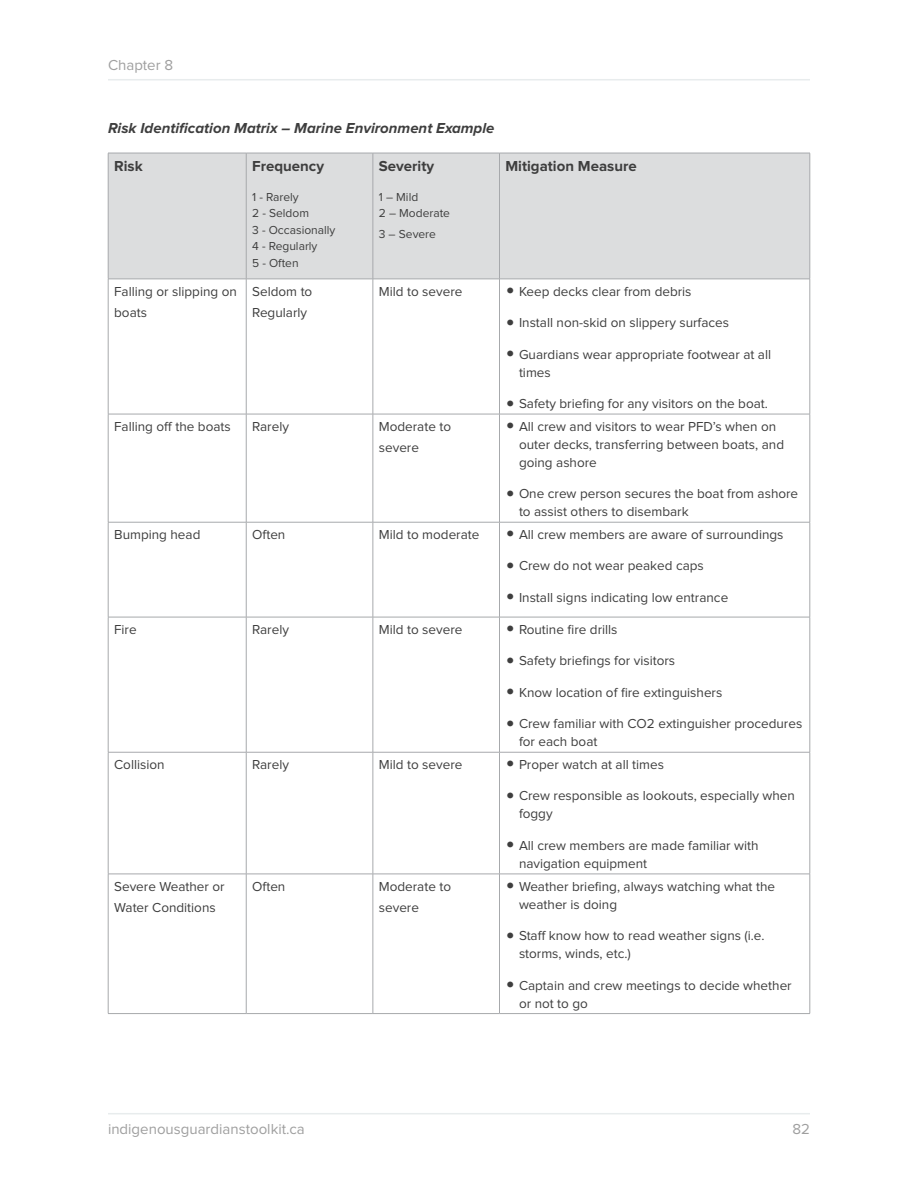
<style>
.page{position:relative;width:918px;height:1188px;background:#fff}
.page>*{position:absolute;margin:0;border:0;box-sizing:border-box;transform-origin:0 0}
.t1{font:italic 700 15px "Proxima Nova";color:#3e3e3e}
.t2{font:15px "Proxima Nova";color:#9f9f9f}
.t3{font:700 15px "Proxima Nova";color:#3e3e3e}
.t4{font:13.5px/18px "Proxima Nova";color:#3e3e3e}
.t5{font:12px/16.5px "Proxima Nova";color:#3e3e3e}
.s1{font-size:27px}
</style>
<div class="page">
<hr style="left:108px;top:79px;width:702px;height:1px;background:#e8eced">
<hr style="left:108px;top:1113px;width:702px;height:1px;background:#e8eced">
<div style="left:109px;top:154px;width:701px;height:125px;background:#dcddde"></div>
<hr style="left:108px;top:153px;width:138px;height:1px;background:#a7a9ac">
<hr style="left:108px;top:153px;width:1px;height:126px;background:#a7a9ac">
<hr style="left:246px;top:153px;width:127px;height:1px;background:#a7a9ac">
<hr style="left:246px;top:153px;width:1px;height:126px;background:#a7a9ac">
<hr style="left:373px;top:153px;width:127px;height:1px;background:#a7a9ac">
<hr style="left:373px;top:153px;width:1px;height:126px;background:#a7a9ac">
<hr style="left:500px;top:153px;width:310px;height:1px;background:#a7a9ac">
<hr style="left:499px;top:153px;width:1px;height:126px;background:#a7a9ac">
<hr style="left:810px;top:153px;width:1px;height:126px;background:#a7a9ac">
<hr style="left:108px;top:279px;width:138px;height:1px;background:#a7a9ac">
<hr style="left:108px;top:279px;width:1px;height:135px;background:#a7a9ac">
<hr style="left:246px;top:279px;width:127px;height:1px;background:#a7a9ac">
<hr style="left:246px;top:279px;width:1px;height:135px;background:#a7a9ac">
<hr style="left:373px;top:279px;width:127px;height:1px;background:#a7a9ac">
<hr style="left:373px;top:279px;width:1px;height:135px;background:#a7a9ac">
<hr style="left:500px;top:279px;width:310px;height:1px;background:#a7a9ac">
<hr style="left:499px;top:279px;width:1px;height:135px;background:#a7a9ac">
<hr style="left:810px;top:279px;width:1px;height:135px;background:#a7a9ac">
<hr style="left:108px;top:414px;width:138px;height:1px;background:#a7a9ac">
<hr style="left:108px;top:414px;width:1px;height:108px;background:#a7a9ac">
<hr style="left:246px;top:414px;width:127px;height:1px;background:#a7a9ac">
<hr style="left:246px;top:414px;width:1px;height:108px;background:#a7a9ac">
<hr style="left:373px;top:414px;width:127px;height:1px;background:#a7a9ac">
<hr style="left:373px;top:414px;width:1px;height:108px;background:#a7a9ac">
<hr style="left:500px;top:414px;width:310px;height:1px;background:#a7a9ac">
<hr style="left:499px;top:414px;width:1px;height:108px;background:#a7a9ac">
<hr style="left:810px;top:414px;width:1px;height:108px;background:#a7a9ac">
<hr style="left:108px;top:522px;width:138px;height:1px;background:#a7a9ac">
<hr style="left:108px;top:522px;width:1px;height:95px;background:#a7a9ac">
<hr style="left:246px;top:522px;width:127px;height:1px;background:#a7a9ac">
<hr style="left:246px;top:522px;width:1px;height:95px;background:#a7a9ac">
<hr style="left:373px;top:522px;width:127px;height:1px;background:#a7a9ac">
<hr style="left:373px;top:522px;width:1px;height:95px;background:#a7a9ac">
<hr style="left:500px;top:522px;width:310px;height:1px;background:#a7a9ac">
<hr style="left:499px;top:522px;width:1px;height:95px;background:#a7a9ac">
<hr style="left:810px;top:522px;width:1px;height:95px;background:#a7a9ac">
<hr style="left:108px;top:617px;width:138px;height:1px;background:#a7a9ac">
<hr style="left:108px;top:617px;width:1px;height:135px;background:#a7a9ac">
<hr style="left:246px;top:617px;width:127px;height:1px;background:#a7a9ac">
<hr style="left:246px;top:617px;width:1px;height:135px;background:#a7a9ac">
<hr style="left:373px;top:617px;width:127px;height:1px;background:#a7a9ac">
<hr style="left:373px;top:617px;width:1px;height:135px;background:#a7a9ac">
<hr style="left:500px;top:617px;width:310px;height:1px;background:#a7a9ac">
<hr style="left:499px;top:617px;width:1px;height:135px;background:#a7a9ac">
<hr style="left:810px;top:617px;width:1px;height:135px;background:#a7a9ac">
<hr style="left:108px;top:752px;width:138px;height:1px;background:#a7a9ac">
<hr style="left:108px;top:752px;width:1px;height:122px;background:#a7a9ac">
<hr style="left:246px;top:752px;width:127px;height:1px;background:#a7a9ac">
<hr style="left:246px;top:752px;width:1px;height:122px;background:#a7a9ac">
<hr style="left:373px;top:752px;width:127px;height:1px;background:#a7a9ac">
<hr style="left:373px;top:752px;width:1px;height:122px;background:#a7a9ac">
<hr style="left:500px;top:752px;width:310px;height:1px;background:#a7a9ac">
<hr style="left:499px;top:752px;width:1px;height:122px;background:#a7a9ac">
<hr style="left:810px;top:752px;width:1px;height:122px;background:#a7a9ac">
<hr style="left:108px;top:874px;width:138px;height:1px;background:#a7a9ac">
<hr style="left:108px;top:874px;width:1px;height:139px;background:#a7a9ac">
<hr style="left:246px;top:874px;width:127px;height:1px;background:#a7a9ac">
<hr style="left:246px;top:874px;width:1px;height:139px;background:#a7a9ac">
<hr style="left:373px;top:874px;width:127px;height:1px;background:#a7a9ac">
<hr style="left:373px;top:874px;width:1px;height:139px;background:#a7a9ac">
<hr style="left:500px;top:874px;width:310px;height:1px;background:#a7a9ac">
<hr style="left:499px;top:874px;width:1px;height:139px;background:#a7a9ac">
<hr style="left:810px;top:874px;width:1px;height:139px;background:#a7a9ac">
<hr style="left:108px;top:1013px;width:138px;height:1px;background:#a7a9ac">
<hr style="left:246px;top:1013px;width:127px;height:1px;background:#a7a9ac">
<hr style="left:373px;top:1013px;width:127px;height:1px;background:#a7a9ac">
<hr style="left:500px;top:1013px;width:310px;height:1px;background:#a7a9ac">
<p class="t2" style="left:108px;top:58px;width:67px">Chapter 8</p>
<p class="t1" style="left:108px;top:122px;width:388px">Risk Identification Matrix – Marine Environment Example</p>
<p class="t3" style="left:114px;top:159px;width:30px">Risk</p>
<p class="t3" style="left:252px;top:159px;width:73px">Frequency</p>
<p class="t5" style="left:252px;top:189px;width:85px">1 - Rarely<br>2 - Seldom<br>3 - Occasionally<br>4 - Regularly<br>5 - Often</p>
<p class="t3" style="left:379px;top:159px;width:57px">Severity</p>
<p class="t5" style="left:379px;top:189px;width:73px">1 – Mild<br>2 – Moderate</p>
<p class="t5" style="left:379px;top:227px;width:59px">3 – Severe</p>
<p class="t3" style="left:506px;top:159px;width:133px">Mitigation Measure</p>
<p class="t4" style="left:114px;top:281px;width:124px;line-height:21px">Falling or slipping on boats</p>
<p class="t4" style="left:252px;top:281px;width:62px;line-height:21px">Seldom to<br>Regularly</p>
<p class="t4" style="left:379px;top:283px;width:85px">Mild to severe</p>
<p class="t4" style="left:506px;top:283px;width:188px"><span class="s1">•</span> Keep decks clear from debris</p>
<p class="t4" style="left:506px;top:314px;width:225px"><span class="s1">•</span> Install non-skid on slippery surfaces</p>
<p class="t4" style="left:519px;top:346px;width:254px;text-indent:-14px"><span class="s1">•</span> Guardians wear appropriate footwear at all times</p>
<p class="t4" style="left:506px;top:395px;width:264px"><span class="s1">•</span> Safety briefing for any visitors on the boat.</p>
<p class="t4" style="left:114px;top:418px;width:118px">Falling off the boats</p>
<p class="t4" style="left:252px;top:418px;width:38px">Rarely</p>
<p class="t4" style="left:379px;top:416px;width:74px;line-height:21px">Moderate to severe</p>
<p class="t4" style="left:519px;top:418px;width:267px;text-indent:-14px"><span class="s1">•</span> All crew and visitors to wear PFD’s when on outer decks, transferring between boats, and going ashore</p>
<p class="t4" style="left:519px;top:485px;width:281px;text-indent:-14px"><span class="s1">•</span> One crew person secures the boat from ashore to assist others to disembark</p>
<p class="t4" style="left:114px;top:526px;width:88px">Bumping head</p>
<p class="t4" style="left:252px;top:526px;width:35px">Often</p>
<p class="t4" style="left:379px;top:526px;width:406px">Mild to moderate <span class="s1">•</span> All crew members are aware of surroundings</p>
<p class="t4" style="left:506px;top:557px;width:200px"><span class="s1">•</span> Crew do not wear peaked caps</p>
<p class="t4" style="left:506px;top:589px;width:224px"><span class="s1">•</span> Install signs indicating low entrance</p>
<p class="t4" style="left:114px;top:621px;width:24px">Fire</p>
<p class="t4" style="left:252px;top:621px;width:38px">Rarely</p>
<p class="t4" style="left:379px;top:621px;width:85px">Mild to severe</p>
<p class="t4" style="left:506px;top:621px;width:114px"><span class="s1">•</span> Routine fire drills</p>
<p class="t4" style="left:506px;top:652px;width:171px"><span class="s1">•</span> Safety briefings for visitors</p>
<p class="t4" style="left:506px;top:684px;width:218px"><span class="s1">•</span> Know location of fire extinguishers</p>
<p class="t4" style="left:519px;top:715px;width:285px;text-indent:-14px"><span class="s1">•</span> Crew familiar with CO2 extinguisher procedures for each boat</p>
<p class="t4" style="left:114px;top:756px;width:52px">Collision</p>
<p class="t4" style="left:252px;top:756px;width:38px">Rarely</p>
<p class="t4" style="left:379px;top:756px;width:85px">Mild to severe</p>
<p class="t4" style="left:506px;top:756px;width:160px"><span class="s1">•</span> Proper watch at all times</p>
<p class="t4" style="left:519px;top:787px;width:277px;text-indent:-14px"><span class="s1">•</span> Crew responsible as lookouts, especially when foggy</p>
<p class="t4" style="left:519px;top:837px;width:241px;text-indent:-14px"><span class="s1">•</span> All crew members are made familiar with navigation equipment</p>
<p class="t4" style="left:114px;top:876px;width:112px;line-height:21px">Severe Weather or<br>Water Conditions</p>
<p class="t4" style="left:252px;top:878px;width:35px">Often</p>
<p class="t4" style="left:379px;top:876px;width:74px;line-height:21px">Moderate to severe</p>
<p class="t4" style="left:519px;top:878px;width:258px;text-indent:-14px"><span class="s1">•</span> Weather briefing, always watching what the weather is doing</p>
<p class="t4" style="left:519px;top:927px;width:247px;text-indent:-14px"><span class="s1">•</span> Staff know how to read weather signs (i.e. storms, winds, etc.)</p>
<p class="t4" style="left:519px;top:977px;width:274px;text-indent:-14px"><span class="s1">•</span> Captain and crew meetings to decide whether or not to go</p>
<p class="t2" style="left:108px;top:1123px;width:198px">indigenousguardianstoolkit.ca</p>
<p class="t2" style="left:792px;top:1123px;width:19px">82</p>
</div>
